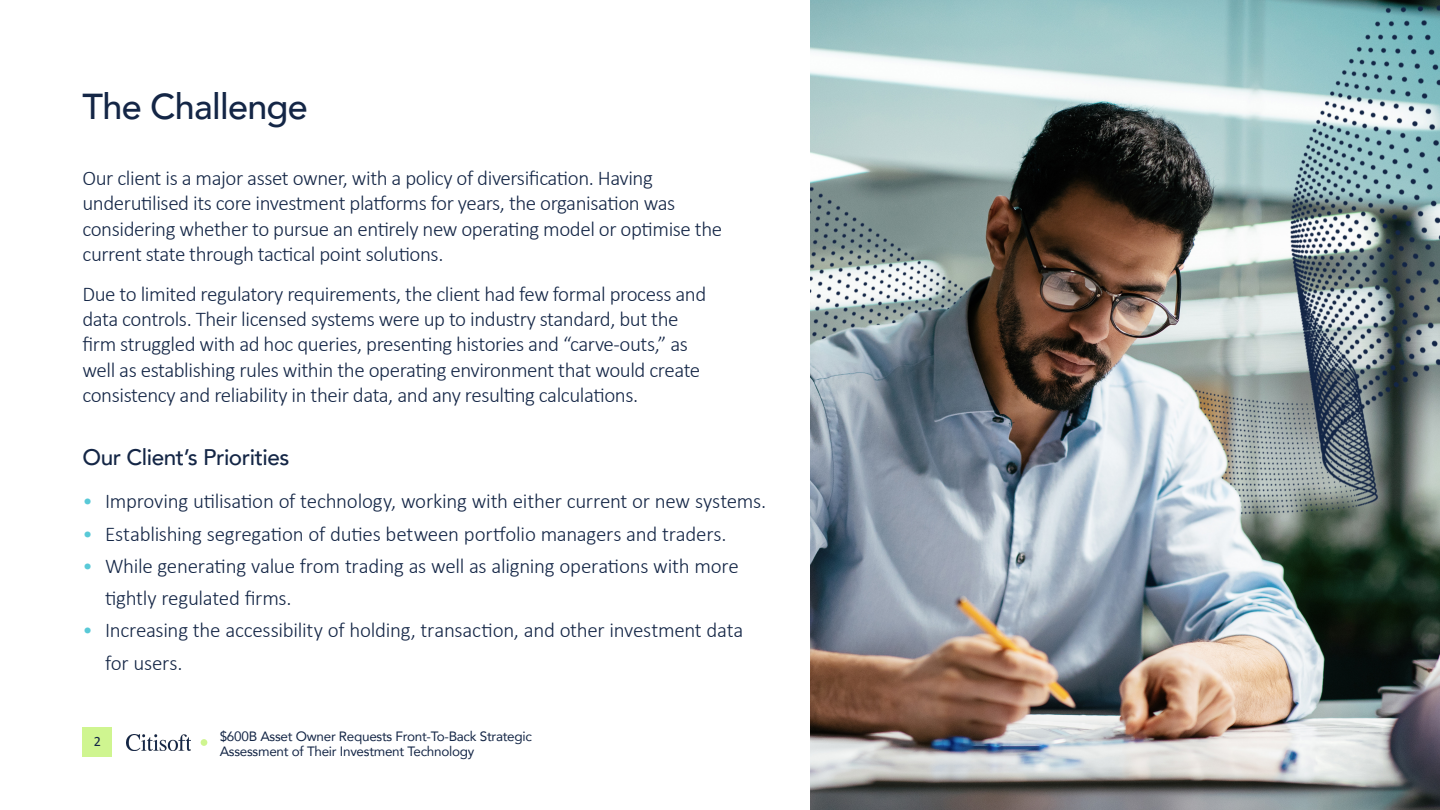
<style>
.page{position:relative;width:1440px;height:810px;background:#fff}
.page>*{position:absolute;margin:0;border:0;box-sizing:border-box;transform-origin:0 0}
.Headings_for_the_lists__bigger_font{font:500 36px "Avenir";letter-spacing:-.02em;color:#142646}
.Headings_for_the_lists__bigger_font-2{font:500 22.5px "Avenir";letter-spacing:-.02em;color:#142646}
.Paragraph_Style{font:300 21px/25.2px "Calibri";letter-spacing:-.02em;color:#142646}
.t1{font:14.25px "Calibri";color:#142646}
.t2{font:13.5px/15px "Avenir";letter-spacing:-.02em;color:#142646}
.s1{color:#59c9d7}
</style>
<div class="page">
<div style="left:82px;top:728px;width:30px;height:30px;background:#cff590"></div>
<img style="left:126px;top:734px;width:64px;height:17px">
<div style="left:201px;top:739px;width:6px;height:7px;background:#cff590;border-radius:50%"></div>
<img style="left:810px;top:0;width:630px;height:810px">
<p class="Headings_for_the_lists__bigger_font" style="left:82px;top:75px;width:227px">The Challenge</p>
<p class="Paragraph_Style" style="left:82px;top:165px;width:641px">Our client is a major asset owner, with a policy of diversification. Having underutilised its core investment platforms for years, the organisation was considering whether to pursue an entirely new operating model or optimise the current state through tactical point solutions.</p>
<p class="Paragraph_Style" style="left:82px;top:281px;width:625px">Due to limited regulatory requirements, the client had few formal process and data controls. Their licensed systems were up to industry standard, but the firm struggled with ad hoc queries, presenting histories and “carve-outs,” as well as establishing rules within the operating environment that would create consistency and reliability in their data, and any resulting calculations.</p>
<p class="Headings_for_the_lists__bigger_font-2" style="left:82px;top:437px;width:209px">Our Client’s Priorities</p>
<p class="Paragraph_Style" style="left:82px;top:489px;width:685px"><span class="s1">•</span> Improving utilisation of technology, working with either current or new systems.</p>
<p class="Paragraph_Style" style="left:82px;top:521px;width:646px"><span class="s1">•</span> Establishing segregation of duties between portfolio managers and traders.</p>
<p class="Paragraph_Style" style="left:105px;top:550px;width:635px;line-height:32.2px;text-indent:-22px"><span class="s1">•</span> While generating value from trading as well as aligning operations with more tightly regulated firms.</p>
<p class="Paragraph_Style" style="left:105px;top:614px;width:640px;line-height:32.2px;text-indent:-22px"><span class="s1">•</span> Increasing the accessibility of holding, transaction, and other investment data for users.</p>
<p class="t1" style="left:94px;top:732px;width:9px">2</p>
<p class="t2" style="left:220px;top:728px;width:314px">$600B Asset Owner Requests Front-To-Back Strategic<br>Assessment of Their Investment Technology</p>
</div>
